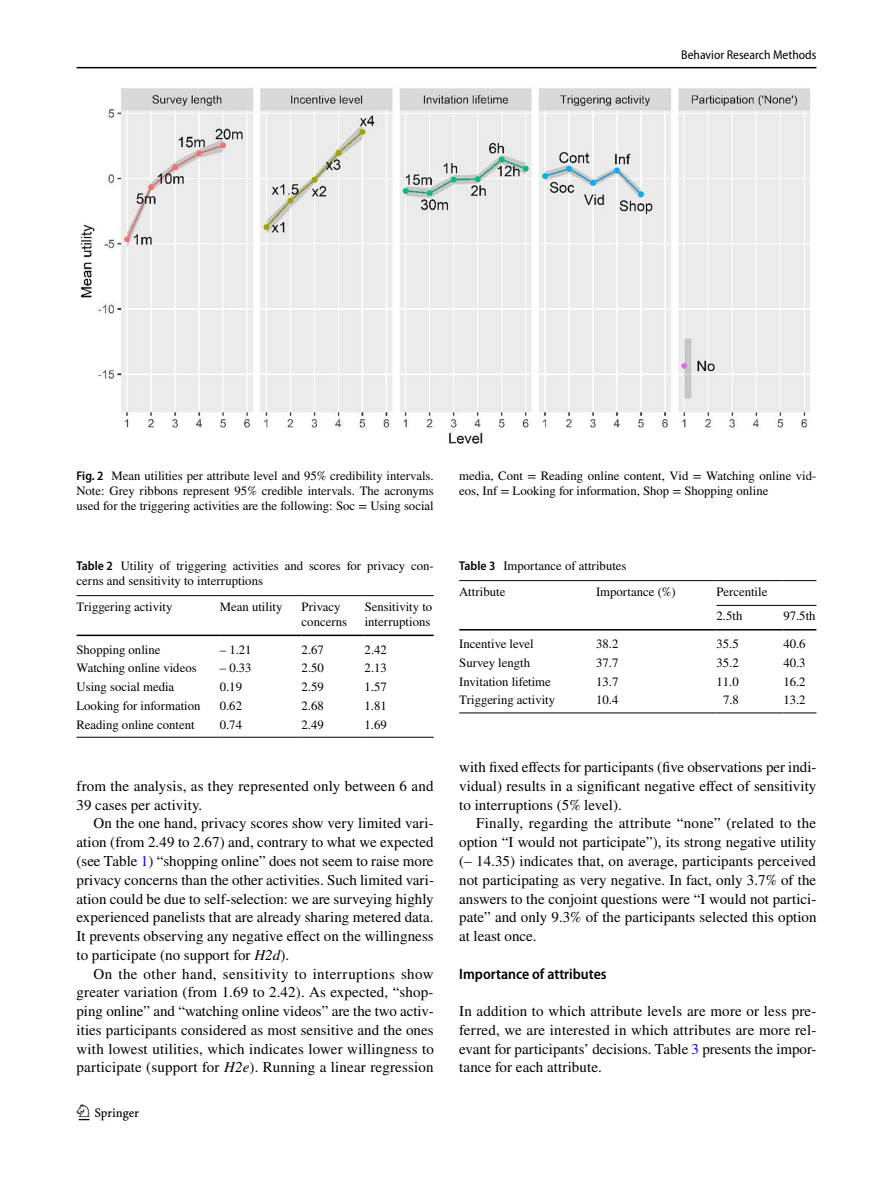
<style>
.page{position:relative;width:893px;height:1187px;background:#fff}
.page>*{position:absolute;margin:0;border:0;box-sizing:border-box;transform-origin:0 0}
.t1{font:22.5px "Springnew Regular 2";color:#000}
.t2{font:15px/18.8px "STIX";letter-spacing:.005em;color:#000;text-align:justify}
.t3{font:600 semi-condensed 15px "Myriad Pro";color:#000}
.t4{font:12.75px/15px "STIX";color:#000}
.t5{font:semi-condensed 12.75px "Myriad Pro";color:#000}
.s1{font-family:"Myriad Pro";font-weight:600;font-stretch:semi-condensed}
.s2{color:#00f}
.s3{font-style:italic}
</style>
<div class="page">
<hr style="left:77px;top:67px;width:739px;height:1px;background:#000">
<img style="left:81px;top:88px;width:729px;height:356px">
<hr style="left:77px;top:595px;width:143px;height:1px;background:#000">
<hr style="left:77px;top:634px;width:143px;height:2px;background:#000">
<hr style="left:220px;top:595px;width:82px;height:1px;background:#000">
<hr style="left:220px;top:634px;width:82px;height:2px;background:#000">
<hr style="left:302px;top:595px;width:63px;height:1px;background:#000">
<hr style="left:302px;top:634px;width:63px;height:2px;background:#000">
<hr style="left:365px;top:595px;width:69px;height:1px;background:#000">
<hr style="left:365px;top:634px;width:69px;height:2px;background:#000">
<hr style="left:77px;top:736px;width:143px;height:1px;background:#000">
<hr style="left:220px;top:736px;width:82px;height:1px;background:#000">
<hr style="left:302px;top:736px;width:63px;height:1px;background:#000">
<hr style="left:365px;top:736px;width:69px;height:1px;background:#000">
<hr style="left:459px;top:580px;width:137px;height:1px;background:#000">
<hr style="left:459px;top:629px;width:137px;height:1px;background:#000">
<hr style="left:596px;top:580px;width:120px;height:1px;background:#000">
<hr style="left:596px;top:629px;width:120px;height:1px;background:#000">
<hr style="left:716px;top:580px;width:67px;height:1px;background:#000">
<hr style="left:783px;top:580px;width:33px;height:1px;background:#000">
<hr style="left:716px;top:629px;width:67px;height:1px;background:#000">
<hr style="left:783px;top:629px;width:33px;height:1px;background:#000">
<hr style="left:459px;top:712px;width:137px;height:1px;background:#000">
<hr style="left:596px;top:712px;width:120px;height:1px;background:#000">
<hr style="left:716px;top:712px;width:67px;height:1px;background:#000">
<hr style="left:783px;top:712px;width:33px;height:1px;background:#000">
<hr style="left:716px;top:605px;width:100px;height:1px;background:#000">
<p class="t5" style="left:681px;top:48px;width:137px">Behavior Research Methods</p>
<p class="t4" style="left:77px;top:468px;width:359px;text-align:justify"><span class="s1">Fig. 2</span> Mean utilities per attribute level and 95% credibility intervals.<br>Note: Grey ribbons represent 95% credible intervals. The acronyms used for the triggering activities are the following: Soc = Using social</p>
<p class="t4" style="left:459px;top:468px;width:359px">media, Cont = Reading online content, Vid = Watching online vid&shy;eos, Inf = Looking for information, Shop = Shopping online</p>
<p class="t4" style="left:77px;top:559px;width:359px"><span class="s1">Table 2</span> Utility of triggering activities and scores for privacy con&shy;cerns and sensitivity to interruptions</p>
<p class="t4" style="left:77px;top:599px;width:97px">Triggering activity</p>
<p class="t4" style="left:220px;top:599px;width:64px">Mean utility</p>
<p class="t4" style="left:302px;top:599px;width:47px">Privacy concerns</p>
<p class="t4" style="left:365px;top:599px;width:69px">Sensitivity to interruptions</p>
<p class="t4" style="left:77px;top:642px;width:85px">Shopping online</p>
<p class="t4" style="left:220px;top:642px;width:33px">– 1.21</p>
<p class="t4" style="left:302px;top:642px;width:24px">2.67</p>
<p class="t4" style="left:365px;top:642px;width:24px">2.42</p>
<p class="t4" style="left:77px;top:661px;width:122px">Watching online videos</p>
<p class="t4" style="left:220px;top:661px;width:33px">– 0.33</p>
<p class="t4" style="left:302px;top:661px;width:24px">2.50</p>
<p class="t4" style="left:365px;top:661px;width:24px">2.13</p>
<p class="t4" style="left:76px;top:680px;width:99px">Using social media</p>
<p class="t4" style="left:220px;top:680px;width:24px">0.19</p>
<p class="t4" style="left:302px;top:680px;width:24px">2.59</p>
<p class="t4" style="left:365px;top:680px;width:24px">1.57</p>
<p class="t4" style="left:76px;top:699px;width:126px">Looking for information</p>
<p class="t4" style="left:220px;top:699px;width:24px">0.62</p>
<p class="t4" style="left:302px;top:699px;width:24px">2.68</p>
<p class="t4" style="left:365px;top:699px;width:24px">1.81</p>
<p class="t4" style="left:76px;top:717px;width:120px">Reading online content</p>
<p class="t4" style="left:220px;top:717px;width:24px">0.74</p>
<p class="t4" style="left:302px;top:717px;width:24px">2.49</p>
<p class="t4" style="left:365px;top:717px;width:24px">1.69</p>
<p class="t2" style="left:77px;top:777px;width:358px">from the analysis, as they represented only between 6 and<br>39 cases per activity.</p>
<p class="t2" style="left:77px;top:815px;width:359px;text-indent:17px">On the one hand, privacy scores show very limited vari&shy;ation (from 2.49 to 2.67) and, contrary to what we expected (see Table <span class="s2">1</span>) “shopping online” does not seem to raise more privacy concerns than the other activities. Such limited vari&shy;ation could be due to self-selection: we are surveying highly experienced panelists that are already sharing metered data.<br>It prevents observing any negative effect on the willingness to participate (no support for <span class="s3">H2d</span>).</p>
<p class="t2" style="left:77px;top:965px;width:359px;text-indent:17px">On the other hand, sensitivity to interruptions show greater variation (from 1.69 to 2.42). As expected, “shop&shy;ping online” and “watching online videos” are the two activ&shy;ities participants considered as most sensitive and the ones with lowest utilities, which indicates lower willingness to participate (support for <span class="s3">H2e</span>). Running a linear regression</p>
<h1 class="t1" style="left:79px;top:1104px;width:62px">1 3</h1>
<p class="t4" style="left:459px;top:554px;width:169px;line-height:25.5px"><span class="s1">Table 3</span> Importance of attributes<br>Attribute</p>
<p class="t4" style="left:596px;top:584px;width:81px">Importance (%)</p>
<p class="t4" style="left:716px;top:580px;width:52px;line-height:24.5px">Percentile<br>2.5th</p>
<p class="t4" style="left:783px;top:609px;width:34px">97.5th</p>
<p class="t4" style="left:459px;top:637px;width:76px">Incentive level</p>
<p class="t4" style="left:596px;top:637px;width:24px">38.2</p>
<p class="t4" style="left:716px;top:637px;width:24px">35.5</p>
<p class="t4" style="left:783px;top:637px;width:24px">40.6</p>
<p class="t4" style="left:459px;top:656px;width:72px">Survey length</p>
<p class="t4" style="left:596px;top:656px;width:24px">37.7</p>
<p class="t4" style="left:716px;top:656px;width:24px">35.2</p>
<p class="t4" style="left:783px;top:656px;width:24px">40.3</p>
<p class="t4" style="left:459px;top:674px;width:93px">Invitation lifetime</p>
<p class="t4" style="left:596px;top:674px;width:24px">13.7</p>
<p class="t4" style="left:716px;top:674px;width:24px">11.0</p>
<p class="t4" style="left:783px;top:674px;width:24px">16.2</p>
<p class="t4" style="left:459px;top:693px;width:97px">Triggering activity</p>
<p class="t4" style="left:596px;top:693px;width:24px">10.4</p>
<p class="t4" style="left:723px;top:693px;width:17px">7.8</p>
<p class="t4" style="left:783px;top:693px;width:24px">13.2</p>
<p class="t2" style="left:459px;top:758px;width:359px">with fixed effects for participants (five observations per indi&shy;vidual) results in a significant negative effect of sensitivity to interruptions (5% level).</p>
<p class="t2" style="left:459px;top:815px;width:359px;text-indent:17px">Finally, regarding the attribute “none” (related to the option “I would not participate”), its strong negative utility (– 14.35) indicates that, on average, participants perceived not participating as very negative. In fact, only 3.7% of the answers to the conjoint questions were “I would not partici&shy;pate” and only 9.3% of the participants selected this option at least once.</p>
<p class="t3" style="left:459px;top:965px;width:149px">Importance of attributes</p>
<p class="t2" style="left:459px;top:1002px;width:359px">In addition to which attribute levels are more or less pre&shy;ferred, we are interested in which attributes are more rel&shy;evant for participants’ decisions. Table <span class="s2">3</span> presents the impor&shy;tance for each attribute.</p>
</div>
